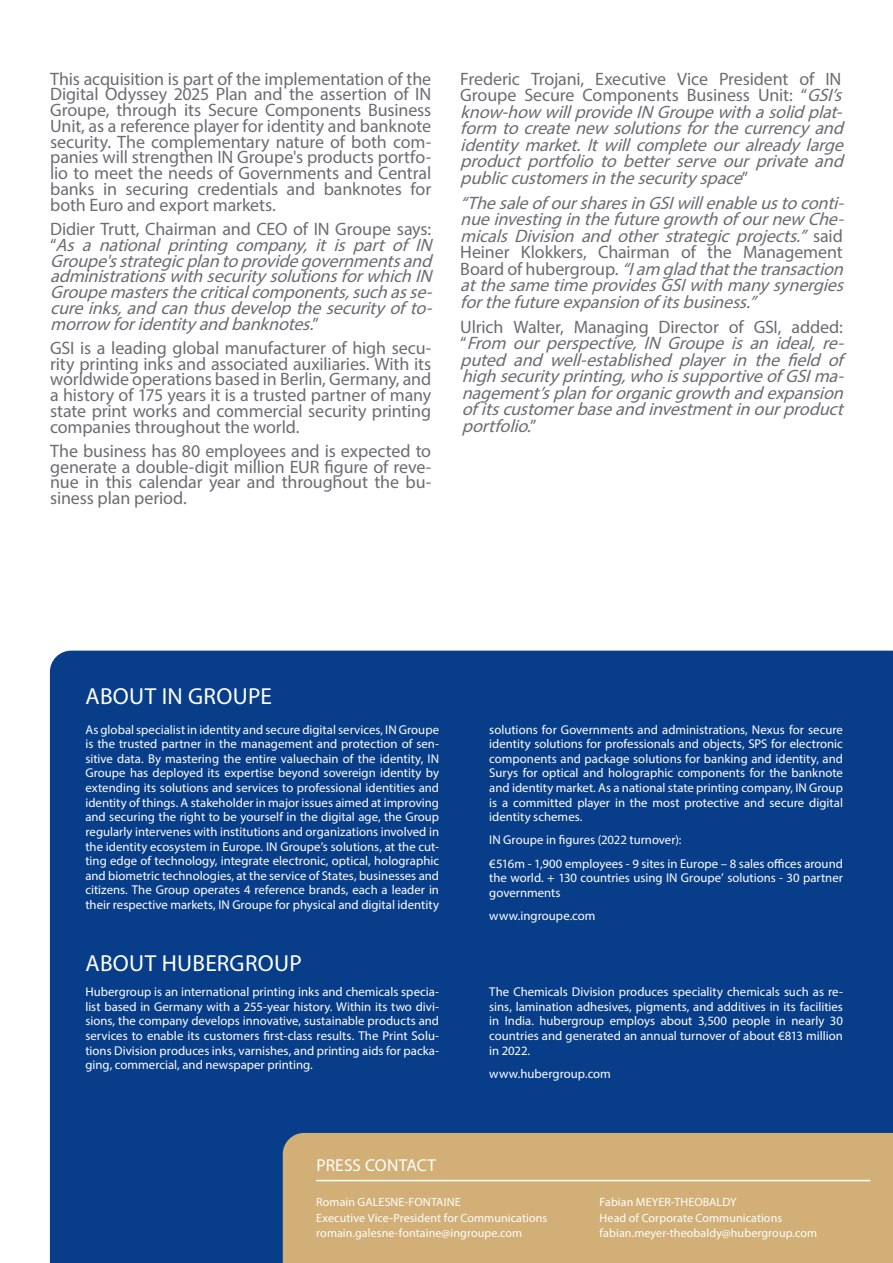
<style>
.page{position:relative;width:893px;height:1263px;background:#fff}
.page>*{position:absolute;margin:0;border:0;box-sizing:border-box;transform-origin:0 0}
.CP2_-_Titre_sur_fond_bleu{font:23.25px "Myriad Pro";letter-spacing:.015em;color:#fff}
.CP2_-_Texte_courant{font:italic 18px/16.5px "Myriad Pro";color:#6c6d70}
.CP2_-_Texte_courant-2{font:18px/15.8px "Myriad Pro";letter-spacing:-.01em;color:#6c6d70;text-align:justify}
.CP2_-_Titre_sur_fond_doré{font:17.25px "Myriad Pro";letter-spacing:.01em;color:#fff}
.CP2_-_Texte_sur_fond_bleu{font:12.75px/14.7px "Myriad Pro";color:#fff;text-align:justify}
.CP2_-_Texte_sur_fond_doré{font:12px/15.5px "Myriad Pro";letter-spacing:.005em;color:#fff}
.s1{font-style:normal}
</style>
<div class="page">
<div style="left:50px;top:651px;width:843px;height:612px;background:#083e89"></div>
<div style="left:283px;top:1133px;width:610px;height:130px;background:#d2af76"></div>
<hr style="left:316px;top:1180px;width:554px;height:1px;background:#fff">
<p class="CP2_-_Texte_courant-2" style="left:50px;top:71px;width:383px">This acquisition is part of the implementation of the Digital Odyssey 2025 Plan and the assertion of IN Groupe, through its Secure Components Business Unit, as a reference player for identity and banknote security. The complementary nature of both com&shy;panies will strengthen IN Groupe's products portfo&shy;lio to meet the needs of Governments and Central banks in securing credentials and banknotes for both Euro and export markets.</p>
<p class="CP2_-_Texte_courant" style="left:50px;top:221px;width:388px;line-height:15.8px"><span class="s1">Didier Trutt, Chairman and CEO of IN Groupe says: “</span> As a national printing company, it is part of IN Groupe'sstrategicplantoprovidegovernmentsand administrationswithsecuritysolutionsforwhichIN Groupemastersthecriticalcomponents,suchasse&shy;cureinks,andcanthusdevelopthesecurityofto&shy;morrow foridentityandbanknotes.<span class="s1">”</span></p>
<p class="CP2_-_Texte_courant-2" style="left:50px;top:340px;width:383px">GSI is a leading global manufacturer of high secu&shy;rity printing inks and associated auxiliaries. With its worldwide operations based in Berlin, Germany, and a history of 175 years it is a trusted partner of many state print works and commercial security printing companies throughout the world.</p>
<p class="CP2_-_Texte_courant-2" style="left:50px;top:443px;width:383px">The business has 80 employees and is expected to generate a double-digit million EUR figure of reve&shy;nue in this calendar year and throughout the bu&shy;siness plan period.</p>
<p class="CP2_-_Texte_courant" style="left:460px;top:70px;width:390px"><span class="s1">Frederic Trojani, Executive Vice President of IN Groupe Secure Components Business Unit: “</span>GSI’s know-how willprovideIN Groupewithasolidplat&shy;form tocreatenew solutionsforthecurrencyand identitymarket.Itwillcompleteouralreadylarge product portfolio to better serve our private and publiccustomersinthesecurityspace<span class="s1">”</span></p>
<p class="CP2_-_Texte_courant" style="left:460px;top:194px;width:390px">“ThesaleofoursharesinGSIwillenableustoconti&shy;nueinvestinginthefuturegrowthofournew Che&shy;micals Division and other strategic projects.” <span class="s1">s a i d Heiner Klokkers, Chairman of the Management B o a r d o f h u b e r g r o u p .</span> “Iam gladthatthetransaction atthesametimeprovidesGSIwithmanysynergies forthefutureexpansionofitsbusiness.”</p>
<p class="CP2_-_Texte_courant" style="left:460px;top:318px;width:390px"><span class="s1">Ulrich Walter, Managing Director of GSI, added: “</span> From our perspective, IN Groupe is an ideal, re&shy;puted and well-established player in the field of highsecurityprinting,whoissupportiveofGSIma&shy;nagement’splanfororganicgrowthandexpansion ofitscustomerbaseandinvestmentinourproduct portfolio.<span class="s1">”</span></p>
<p class="CP2_-_Titre_sur_fond_bleu" style="left:86px;top:682px;width:188px">ABOUT IN GROUPE</p>
<p class="CP2_-_Texte_sur_fond_bleu" style="left:85px;top:722px;width:355px">As global specialist in identity and secure digital services, IN Groupe is the trusted partner in the management and protection of sen&shy;sitive data. By mastering the entire valuechain of the identity, IN Groupe has deployed its expertise beyond sovereign identity by extending its solutions and services to professional identities and identity of things. A stakeholder in major issues aimed at improving and securing the right to be yourself in the digital age, the Group regularly intervenes with institutions and organizations involved in the identity ecosystem in Europe. IN Groupe’s solutions, at the cut&shy;ting edge of technology, integrate electronic, optical, holographic and biometric technologies, at the service of States, businesses and citizens. The Group operates 4 reference brands, each a leader in their respective markets, IN Groupe for physical and digital identity</p>
<p class="CP2_-_Titre_sur_fond_bleu" style="left:86px;top:949px;width:218px">ABOUT HUBERGROUP</p>
<p class="CP2_-_Texte_sur_fond_bleu" style="left:85px;top:984px;width:355px">Hubergroup is an international printing inks and chemicals specia&shy;list based in Germany with a 255-year history. Within its two divi&shy;sions, the company develops innovative, sustainable products and services to enable its customers first-class results. The Print Solu&shy;tions Division produces inks, varnishes, and printing aids for packa&shy;ging, commercial, and newspaper printing.</p>
<p class="CP2_-_Titre_sur_fond_doré" style="left:316px;top:1155px;width:121px">PRESS CONTACT</p>
<p class="CP2_-_Texte_sur_fond_bleu" style="left:489px;top:722px;width:355px">solutions for Governments and administrations, Nexus for secure identity solutions for professionals and objects, SPS for electronic components and package solutions for banking and identity, and Surys for optical and holographic components for the banknote and identity market. As a national state printing company, IN Group is a committed player in the most protective and secure digital identity schemes.</p>
<p class="CP2_-_Texte_sur_fond_bleu" style="left:489px;top:833px;width:194px">IN Groupe in figures (2022 turnover):</p>
<p class="CP2_-_Texte_sur_fond_bleu" style="left:489px;top:856px;width:355px">€516m - 1,900 employees - 9 sites in Europe – 8 sales offices around the world. + 130 countries using IN Groupe’ solutions - 30 partner governments</p>
<p class="CP2_-_Texte_sur_fond_bleu" style="left:489px;top:908px;width:108px">www.ingroupe.com</p>
<p class="CP2_-_Texte_sur_fond_bleu" style="left:489px;top:984px;width:355px">The Chemicals Division produces speciality chemicals such as re&shy;sins, lamination adhesives, pigments, and additives in its facilities in India. hubergroup employs about 3,500 people in nearly 30 countries and generated an annual turnover of about €813 million in 2022.</p>
<p class="CP2_-_Texte_sur_fond_bleu" style="left:489px;top:1066px;width:123px">www.hubergroup.com</p>
<p class="CP2_-_Texte_sur_fond_doré" style="left:316px;top:1194px;width:232px">Romain GALESNE-FONTAINE<br>Executive Vice-President for Communications romain.galesne-fontaine@ingroupe.com</p>
<p class="CP2_-_Texte_sur_fond_doré" style="left:600px;top:1194px;width:219px">Fabian MEYER-THEOBALDY<br>Head of Corporate Communications fabian.meyer-theobaldy@hubergroup.com</p>
</div>
